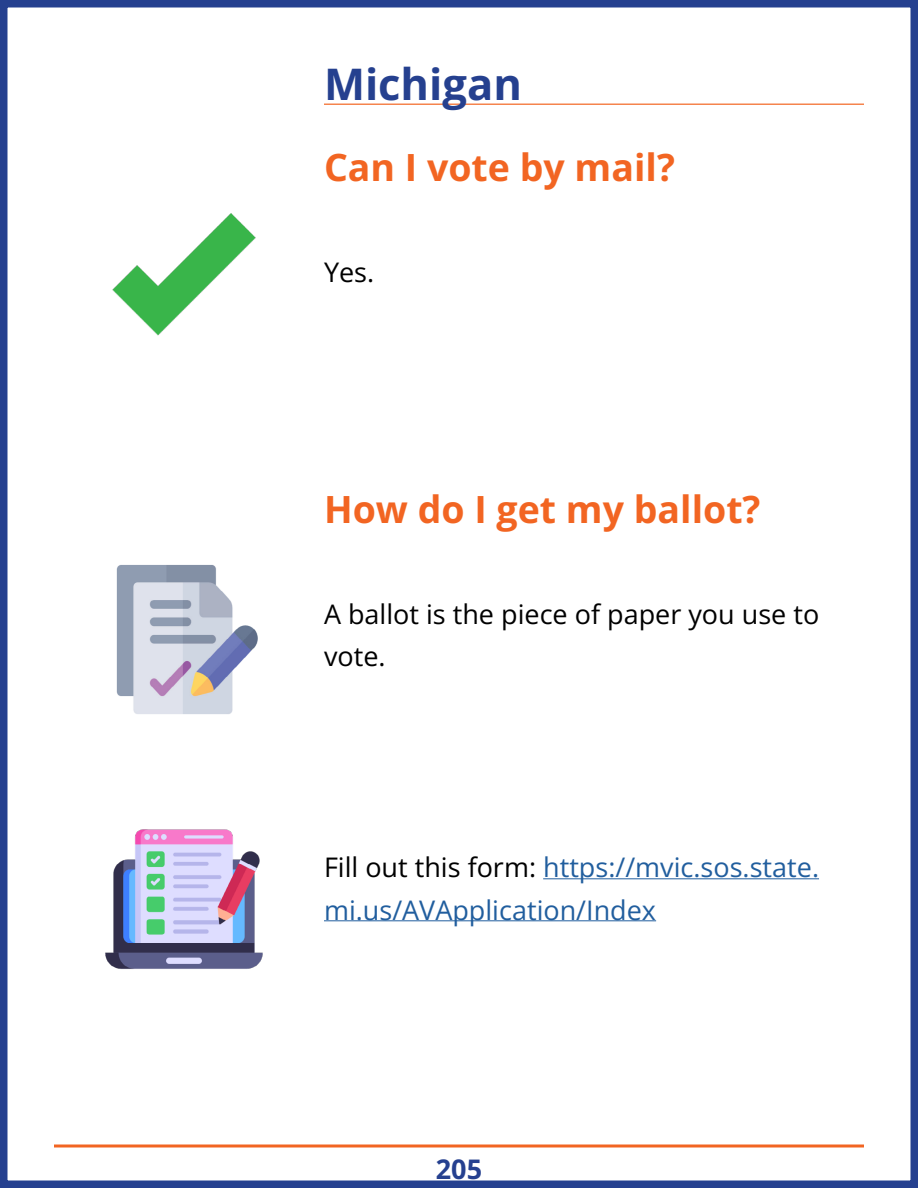
<style>
.page{position:relative;width:918px;height:1188px;background:#fff}
.page>*{position:absolute;margin:0;border:0;box-sizing:border-box;transform-origin:0 0}
.t1{font:700 43.5px "Open Sans";color:#25408f}
.t2{font:700 37.5px "Open Sans";color:#f26522}
.t3{font:27px/42px "Open Sans";color:#215e9e}
.t4{font:27px/42px "Open Sans";color:#000}
.t5{font:700 27px "Open Sans";color:#25408f}
.s1{color:#000}
</style>
<div class="page">
<div style="left:0;top:0;width:918px;height:1188px;border:8px solid #25408f"></div>
<svg style="left:54px;top:1144px;width:810px;height:4px;background:#f58b59"></svg>
<hr style="left:324px;top:103px;width:540px;height:2px;background:#f5844e">
<hr style="left:543px;top:878px;width:276px;height:1px;background:#215e9e">
<hr style="left:324px;top:920px;width:332px;height:1px;background:#215e9e">
<img style="left:112px;top:213px;width:144px;height:123px">
<img style="left:116px;top:565px;width:142px;height:149px">
<img style="left:105px;top:829px;width:158px;height:140px">
<h1 class="t1" style="left:324px;top:55px;width:199px">Michigan</h1>
<h2 class="t2" style="left:324px;top:142px;width:352px">Can I vote by mail?</h2>
<p class="t4" style="left:324px;top:251px;width:52px">Yes.</p>
<h2 class="t2" style="left:324px;top:484px;width:438px">How do I get my ballot?</h2>
<p class="t4" style="left:324px;top:593px;width:497px">A ballot is the piece of paper you use to vote.</p>
<p class="t3" style="left:324px;top:846px;width:497px"><span class="s1">Fill out this form:</span> https://mvic.sos.state. mi.us/AVApplication/Index</p>
<p class="t5" style="left:436px;top:1151px;width:48px">205</p>
</div>
